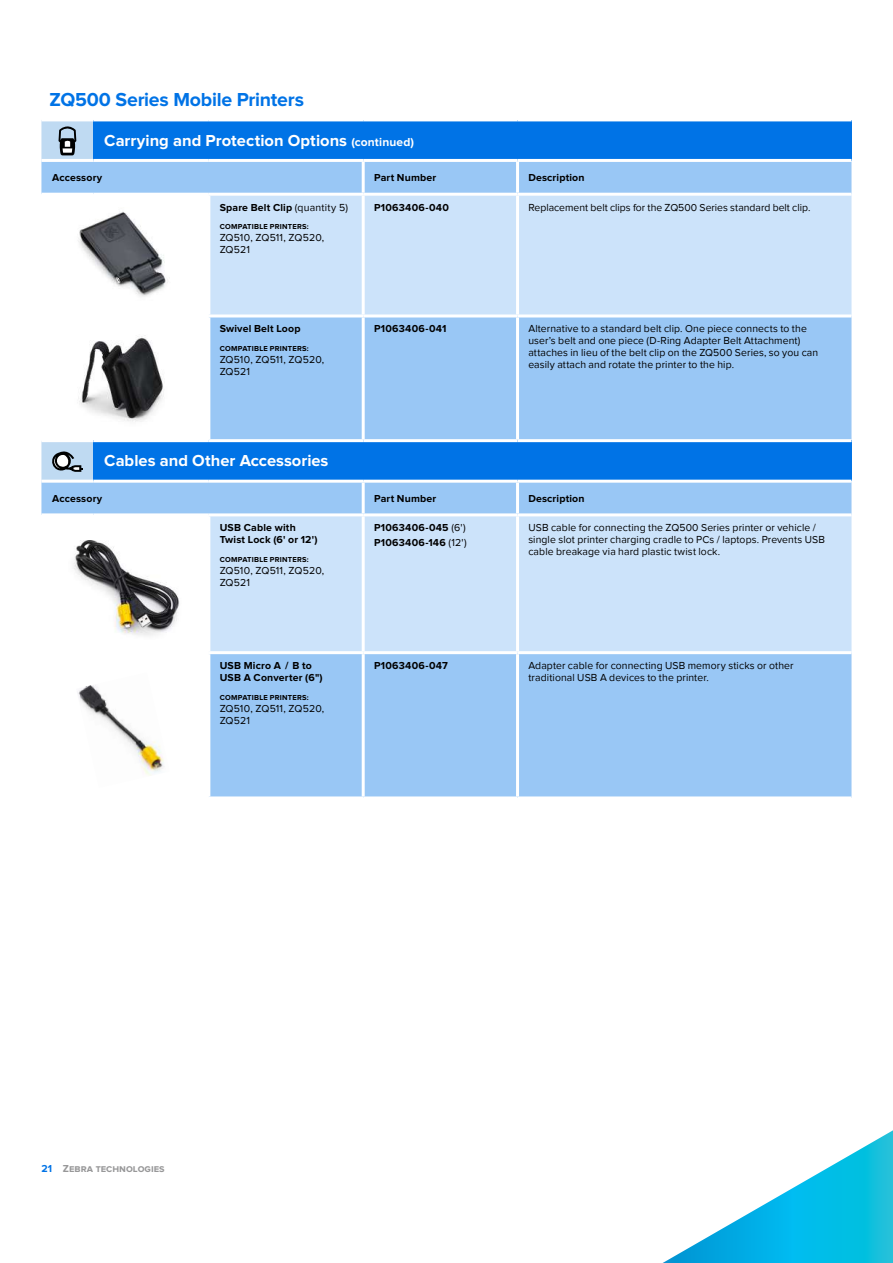
<style>
.page{position:relative;width:893px;height:1263px;background:#fff}
.page>*{position:absolute;margin:0;border:0;box-sizing:border-box;transform-origin:0 0}
.t1{font:700 19.5px "Proxima Nova";letter-spacing:-.01em;color:#0073e6}
.t2{font:700 16.5px "Proxima Nova";letter-spacing:.005em;color:#fff}
.t3{font:10.5px/12px "Proxima Nova";letter-spacing:.01em;color:#000}
.t4{font:700 10.5px/12px "Proxima Nova";letter-spacing:.02em;color:#000}
.t5{font:700 10.5px "Proxima Nova";color:#989899}
.t6{font:700 7.5px "Proxima Nova";letter-spacing:.03em;color:#000}
.s1{font-size:12px}
.s2{font-weight:400}
.s3{color:#0073e6}
</style>
<div class="page">
<div style="left:210px;top:516px;width:641px;height:135px;background:#cce3fa"></div>
<div style="left:210px;top:654px;width:641px;height:142px;background:#99c7f5"></div>
<hr style="left:362px;top:516px;width:3px;height:135px;background:#fff">
<hr style="left:516px;top:516px;width:3px;height:135px;background:#fff">
<hr style="left:362px;top:654px;width:3px;height:142px;background:#fff">
<hr style="left:516px;top:654px;width:3px;height:142px;background:#fff">
<svg style="left:41px;top:120px;width:810px;height:395px;background:#97c3f0"></svg>
<img style="left:73px;top:540px;width:106px;height:96px">
<img style="left:77px;top:685px;width:87px;height:91px">
<svg style="left:663px;top:1130px;width:230px;height:133px"></svg>
<h1 class="t1" style="left:50px;top:91px;width:256px">ZQ500 Series Mobile Printers</h1>
<h2 class="t2" style="left:104px;top:133px;width:311px">Carrying and Protection Options <span class="s1">(continued)</span></h2>
<p class="t4" style="left:52px;top:172px;width:52px">Accessory</p>
<p class="t4" style="left:374px;top:172px;width:64px">Part Number</p>
<p class="t4" style="left:528px;top:172px;width:58px">Description</p>
<p class="t4" style="left:220px;top:202px;width:130px">Spare Belt Clip <span class="s2">(quantity 5)</span></p>
<p class="t6" style="left:220px;top:223px;width:91px">COMPATIBLE PRINTERS:</p>
<p class="t3" style="left:220px;top:232px;width:106px">ZQ510, ZQ511, ZQ520,<br>ZQ521</p>
<p class="t4" style="left:374px;top:202px;width:76px">P1063406-040</p>
<p class="t3" style="left:528px;top:201px;width:284px">Replacement belt clips for the ZQ500 Series standard belt clip.</p>
<p class="t4" style="left:220px;top:323px;width:82px">Swivel Belt Loop</p>
<p class="t6" style="left:220px;top:345px;width:91px">COMPATIBLE PRINTERS:</p>
<p class="t3" style="left:220px;top:354px;width:106px">ZQ510, ZQ511, ZQ520,<br>ZQ521</p>
<h2 class="t2" style="left:104px;top:453px;width:226px">Cables and Other Accessories</h2>
<p class="t4" style="left:374px;top:323px;width:74px">P1063406-041</p>
<p class="t3" style="left:528px;top:323px;width:291px">Alternative to a standard belt clip. One piece connects to the user’s belt and one piece (D-Ring Adapter Belt Attachment) attaches in lieu of the belt clip on the ZQ500 Series, so you can easily attach and rotate the printer to the hip.</p>
<p class="t4" style="left:52px;top:492px;width:52px">Accessory</p>
<p class="t4" style="left:374px;top:492px;width:64px">Part Number</p>
<p class="t4" style="left:528px;top:492px;width:58px">Description</p>
<p class="t4" style="left:220px;top:522px;width:99px">USB Cable with<br>Twist Lock (6' or 12')</p>
<p class="t6" style="left:220px;top:556px;width:91px">COMPATIBLE PRINTERS:</p>
<p class="t3" style="left:220px;top:565px;width:106px">ZQ510, ZQ511, ZQ520,<br>ZQ521</p>
<p class="t4" style="left:374px;top:521px;width:94px;line-height:15px">P1063406-045 <span class="s2">(6')<br></span>P1063406-146 <span class="s2">(12')</span></p>
<p class="t3" style="left:528px;top:522px;width:298px">USB cable for connecting the ZQ500 Series printer or vehicle / single slot printer charging cradle to PCs / laptops. Prevents USB cable breakage via hard plastic twist lock.</p>
<p class="t4" style="left:220px;top:660px;width:104px">USB Micro A / B to<br>USB A Converter (6")</p>
<p class="t6" style="left:220px;top:694px;width:91px">COMPATIBLE PRINTERS:</p>
<p class="t3" style="left:220px;top:702px;width:106px">ZQ510, ZQ511, ZQ520,<br>ZQ521</p>
<p class="t4" style="left:374px;top:660px;width:75px">P1063406-047</p>
<p class="t3" style="left:528px;top:660px;width:267px">Adapter cable for connecting USB memory sticks or other traditional USB A devices to the printer.</p>
<p class="t5" style="left:41px;top:1163px;width:125px"><span class="s3">21</span> Zebra technologies</p>
</div>
